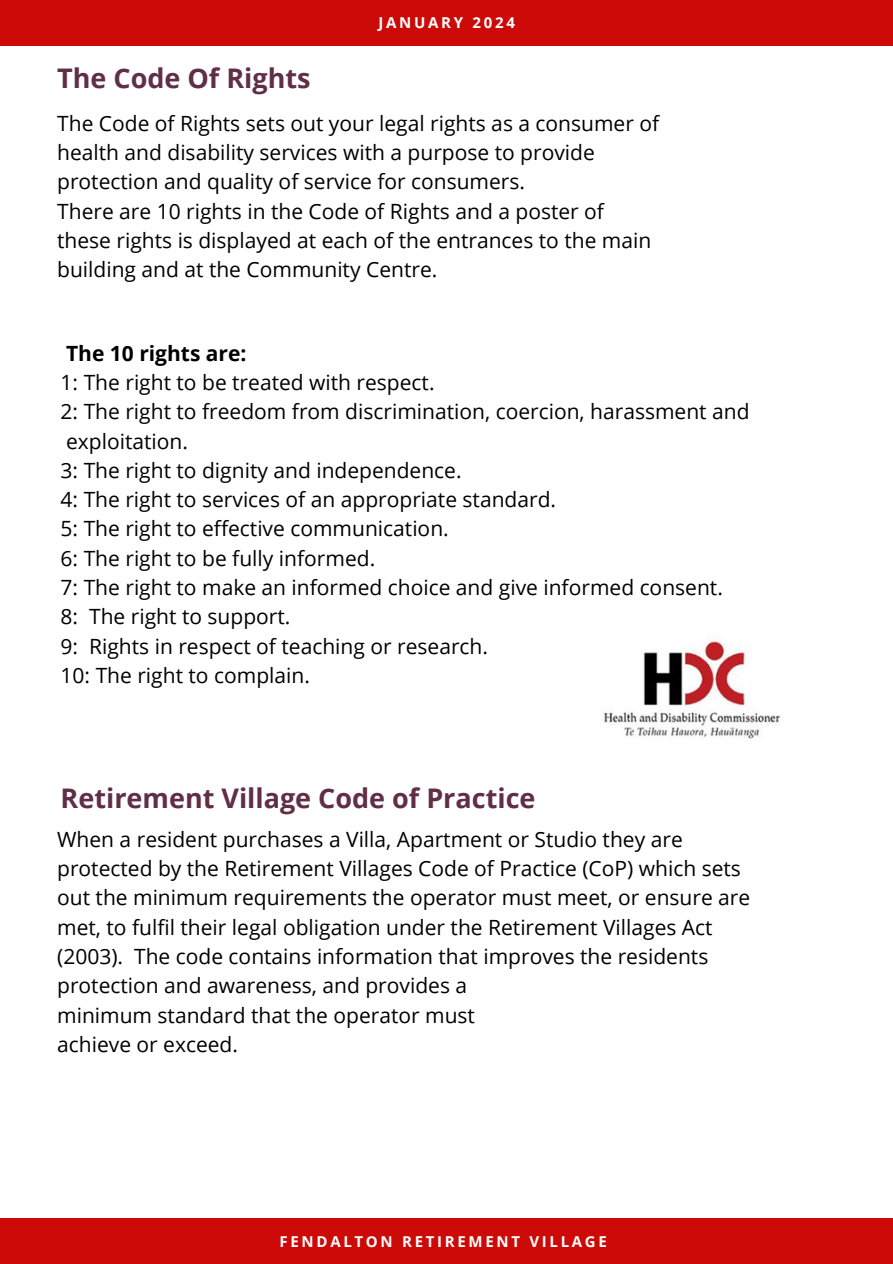
<style>
.page{position:relative;width:893px;height:1264px;background:#fff}
.page>*{position:absolute;margin:0;border:0;box-sizing:border-box;transform-origin:0 0}
.t1{font:700 27px "Open Sans";color:#612e47}
.t2{font:21px/29.2px "Open Sans";color:#000}
.t3{font:700 15px "Open Sans";letter-spacing:.18em;color:#fff}
.s1{font-weight:700}
</style>
<div class="page">
<div style="left:0;top:1218px;width:892px;height:45px;background:#cc0b08"></div>
<div style="left:0;top:0;width:892px;height:45px;background:#cc0b08"></div>
<img style="left:604px;top:638px;width:176px;height:101px">
<p class="t1" style="left:57px;top:60px;width:255px">The Code Of Rights</p>
<h2 class="t3" style="left:378px;top:12px;width:138px">JANUARY 2024</h2>
<h2 class="t2" style="left:57px;top:108px;width:603px">The Code of Rights sets out your legal rights as a consumer of health and disability services with a purpose to provide protection and quality of service for consumers.<br>There are 10 rights in the Code of Rights and a poster of these rights is displayed at each of the entrances to the main building and at the Community Centre.</h2>
<p class="t2" style="left:61px;top:338px;width:690px"><span class="s1">The 10 rights are:<br></span>1: The right to be treated with respect.<br>2: The right to freedom from discrimination, coercion, harassment and exploitation.<br>3: The right to dignity and independence.<br>4: The right to services of an appropriate standard.<br>5: The right to effective communication.<br>6: The right to be fully informed.<br>7: The right to make an informed choice and give informed consent.<br>8: The right to support.<br>9: Rights in respect of teaching or research.<br>10: The right to complain.</p>
<h2 class="t1" style="left:61px;top:779px;width:476px">Retirement Village Code of Practice</h2>
<h1 class="t2" style="left:57px;top:824px;width:694px">When a resident purchases a Villa, Apartment or Studio they are protected by the Retirement Villages Code of Practice (CoP) which sets out the minimum requirements the operator must meet, or ensure are met, to fulfil their legal obligation under the Retirement Villages Act (2003). The code contains information that improves the residents protection and awareness, and provides a<br>minimum standard that the operator must<br>achieve or exceed.</h1>
<h1 class="t3" style="left:279px;top:1230px;width:329px">FENDALTON RETIREMENT VILLAGE</h1>
</div>
